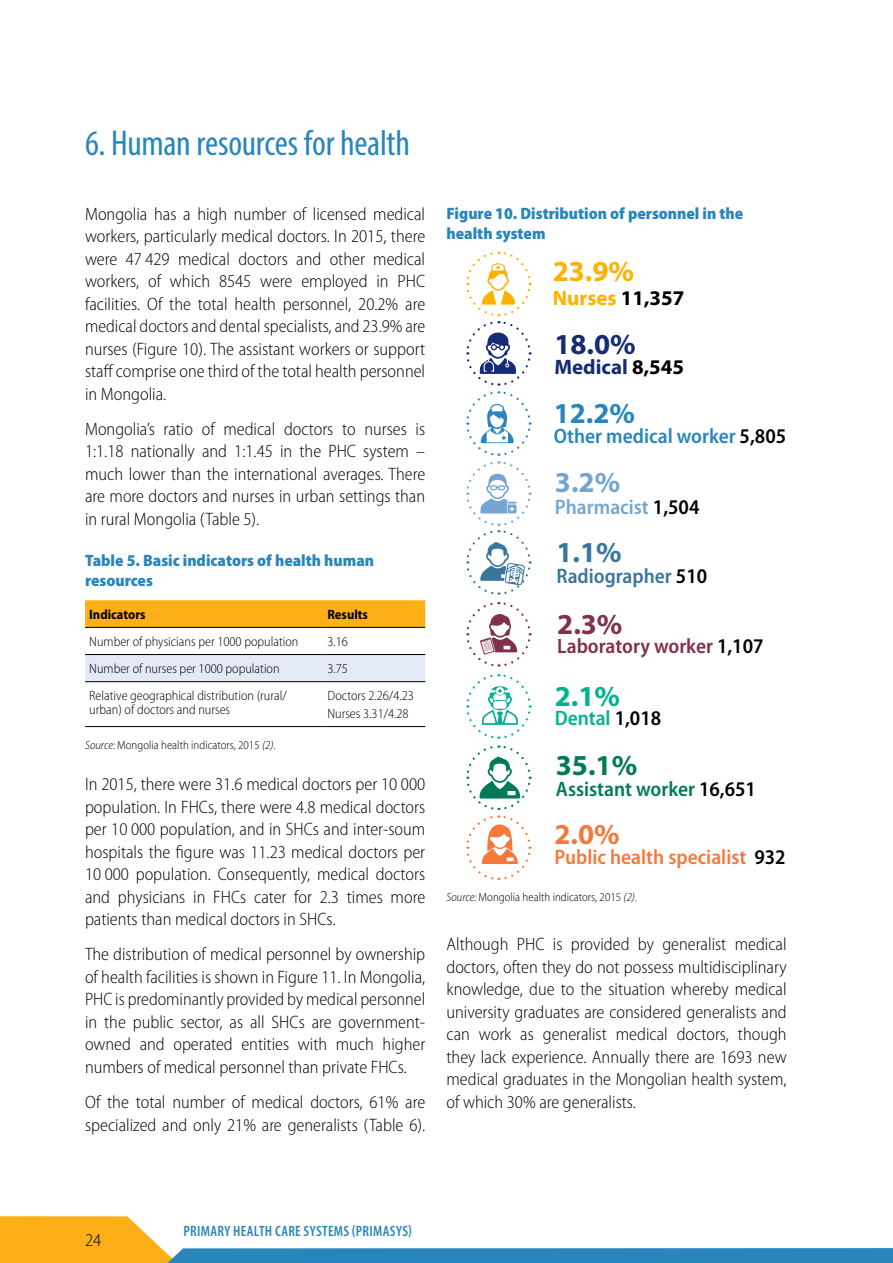
<style>
.page{position:relative;width:893px;height:1263px;background:#fff}
.page>*{position:absolute;margin:0;border:0;box-sizing:border-box;transform-origin:0 0}
.t1{font:condensed 36px "Myriad Pro";letter-spacing:-.01em;color:#2886bd}
.t2{font:700 29.1px "Myriad Pro";color:#ffb100}
.t3{font:700 29.1px "Myriad Pro";color:#162b75}
.t4{font:700 29.1px "Myriad Pro";color:#2886bd}
.t5{font:700 29.1px "Myriad Pro";color:#007a59}
.t6{font:700 29.1px "Myriad Pro";color:#76a5d1}
.t7{font:700 29.1px "Myriad Pro";color:#f4793b}
.t8{font:700 29.1px "Myriad Pro";color:#3a769b}
.t9{font:700 29.1px "Myriad Pro";color:#00b194}
.t10{font:700 29.1px "Myriad Pro";color:#81304e}
.t11{font:600 semi-condensed 21px "Myriad Pro";color:#f4793b}
.t12{font:600 semi-condensed 21px "Myriad Pro";color:#2886bd}
.t13{font:600 semi-condensed 21px "Myriad Pro";color:#007a59}
.t14{font:600 semi-condensed 21px "Myriad Pro";color:#81304e}
.t15{font:600 semi-condensed 21px "Myriad Pro";color:#76a5d1}
.t16{font:600 semi-condensed 21px "Myriad Pro";color:#3a769b}
.t17{font:700 21px "Myriad Pro";color:#ffb100}
.t18{font:700 21px "Myriad Pro";color:#162b75}
.t19{font:600 semi-condensed 21px "Myriad Pro";color:#00b194}
.t20{font:300 semi-condensed 18px/22.5px "Myriad Pro";color:#000;text-align:justify}
.t21{font:900 semi-condensed 16.5px/19.8px "Myriad Pro";color:#2886bd}
.t22{font:600 condensed 15px "Myriad Pro";letter-spacing:.02em;color:#2886bd}
.t23{font:300 semi-condensed 13.5px/13.5px "Myriad Pro";color:#000}
.t24{font:700 semi-condensed 13.5px "Myriad Pro";color:#000}
.t25{font:300 semi-condensed 12px "Myriad Pro";color:#000}
.s1{font-style:italic}
.s2{color:#000}
</style>
<div class="page">
<svg style="left:0;top:1216px;width:893px;height:47px"></svg>
<svg style="left:85px;top:600px;width:340px;height:27px;background:#fbaf19"></svg>
<div style="left:85px;top:655px;width:340px;height:26px;background:#e4eaf5"></div>
<hr style="left:85px;top:681px;width:238px;height:1px;background:#000">
<hr style="left:323px;top:681px;width:102px;height:1px;background:#000">
<hr style="left:85px;top:627px;width:238px;height:1px;background:#000">
<hr style="left:323px;top:627px;width:102px;height:1px;background:#000">
<hr style="left:85px;top:654px;width:238px;height:1px;background:#000">
<hr style="left:323px;top:654px;width:102px;height:1px;background:#000">
<hr style="left:85px;top:726px;width:238px;height:1px;background:#000">
<hr style="left:323px;top:726px;width:102px;height:1px;background:#000">
<svg style="left:466px;top:251px;width:66px;height:629px"></svg>
<h1 class="t1" style="left:85px;top:121px;width:327px">6. Human resources for health</h1>
<p class="t20" style="left:85px;top:203px;width:342px">Mongolia has a high number of licensed medical workers, particularly medical doctors. In 2015, there were 47 429 medical doctors and other medical workers, of which 8545 were employed in PHC facilities. Of the total health personnel, 20.2% are medical doctors and dental specialists, and 23.9% are nurses (Figure 10). The assistant workers or support staff comprise one third of the total health personnel in Mongolia.</p>
<p class="t20" style="left:85px;top:418px;width:342px">Mongolia’s ratio of medical doctors to nurses is 1:1.18 nationally and 1:1.45 in the PHC system – much lower than the international averages. There are more doctors and nurses in urban settings than in rural Mongolia (Table 5).</p>
<p class="t21" style="left:85px;top:551px;width:291px">Table 5. Basic indicators of health human resources</p>
<p class="t24" style="left:89px;top:607px;width:58px">Indicators</p>
<p class="t24" style="left:327px;top:607px;width:42px">Results</p>
<p class="t23" style="left:89px;top:635px;width:211px">Number of physicians per 1000 population</p>
<p class="t23" style="left:327px;top:635px;width:22px">3.16</p>
<p class="t23" style="left:89px;top:662px;width:192px">Number of nurses per 1000 population</p>
<p class="t23" style="left:327px;top:662px;width:22px">3.75</p>
<p class="t23" style="left:89px;top:689px;width:199px">Relative geographical distribution (rural/ urban) of doctors and nurses</p>
<p class="t23" style="left:327px;top:687px;width:88px;line-height:17.7px">Doctors 2.26/4.23<br>Nurses 3.31/4.28</p>
<p class="t25" style="left:85px;top:738px;width:192px"><span class="s1">Source:</span> Mongolia health indicators, 2015 <span class="s1">(2)</span>.</p>
<p class="t20" style="left:85px;top:773px;width:342px">In 2015, there were 31.6 medical doctors per 10 000 population. In FHCs, there were 4.8 medical doctors per 10 000 population, and in SHCs and inter-soum hospitals the figure was 11.23 medical doctors per 10 000 population. Consequently, medical doctors and physicians in FHCs cater for 2.3 times more patients than medical doctors in SHCs.</p>
<p class="t20" style="left:85px;top:943px;width:342px">The distribution of medical personnel by ownership of health facilities is shown in Figure 11. In Mongolia, PHC is predominantly provided by medical personnel in the public sector, as all SHCs are government&shy;owned and operated entities with much higher numbers of medical personnel than private FHCs.</p>
<p class="t20" style="left:85px;top:1091px;width:342px">Of the total number of medical doctors, 61% are specialized and only 21% are generalists (Table 6).</p>
<p class="t21" style="left:446px;top:204px;width:298px">Figure 10. Distribution of personnel in the health system</p>
<h2 class="t2" style="left:553px;top:252px;width:83px">23.9%</h2>
<p class="t17" style="left:553px;top:284px;width:133px">Nurses <span class="s2">11,357</span></p>
<h2 class="t3" style="left:554px;top:326px;width:83px">18.0%</h2>
<p class="t18" style="left:554px;top:353px;width:131px">Medical <span class="s2">8,545</span></p>
<h2 class="t4" style="left:554px;top:394px;width:83px">12.2%</h2>
<p class="t12" style="left:554px;top:425px;width:234px">Other medical worker <span class="s2">5,805</span></p>
<h2 class="t6" style="left:555px;top:464px;width:67px">3.2%</h2>
<p class="t15" style="left:555px;top:495px;width:146px">Pharmacist <span class="s2">1,504</span></p>
<h2 class="t8" style="left:556px;top:534px;width:67px">1.1%</h2>
<p class="t16" style="left:556px;top:564px;width:152px">Radiographer <span class="s2">510</span></p>
<h2 class="t10" style="left:557px;top:605px;width:67px">2.3%</h2>
<p class="t14" style="left:557px;top:635px;width:208px">Laboratory worker <span class="s2">1,107</span></p>
<h2 class="t9" style="left:555px;top:677px;width:67px">2.1%</h2>
<p class="t19" style="left:555px;top:706px;width:108px">Dental <span class="s2">1,018</span></p>
<h2 class="t5" style="left:556px;top:746px;width:83px">35.1%</h2>
<p class="t13" style="left:556px;top:777px;width:202px">Assistant worker <span class="s2">16,651</span></p>
<h2 class="t7" style="left:554px;top:815px;width:67px">2.0%</h2>
<p class="t11" style="left:554px;top:845px;width:233px">Public health specialist <span class="s2">932</span></p>
<p class="t25" style="left:446px;top:890px;width:192px"><span class="s1">Source:</span> Mongolia health indicators, 2015 <span class="s1">(2)</span>.</p>
<p class="t20" style="left:446px;top:933px;width:342px">Although PHC is provided by generalist medical doctors, often they do not possess multidisciplinary knowledge, due to the situation whereby medical university graduates are considered generalists and can work as generalist medical doctors, though they lack experience. Annually there are 1693 new medical graduates in the Mongolian health system, of which 30% are generalists.</p>
<p class="t20" style="left:85px;top:1229px;width:18px">24</p>
<p class="t22" style="left:184px;top:1223px;width:230px">PRIMARY HEALTH CARE SYSTEMS (PRIMASYS)</p>
</div>
